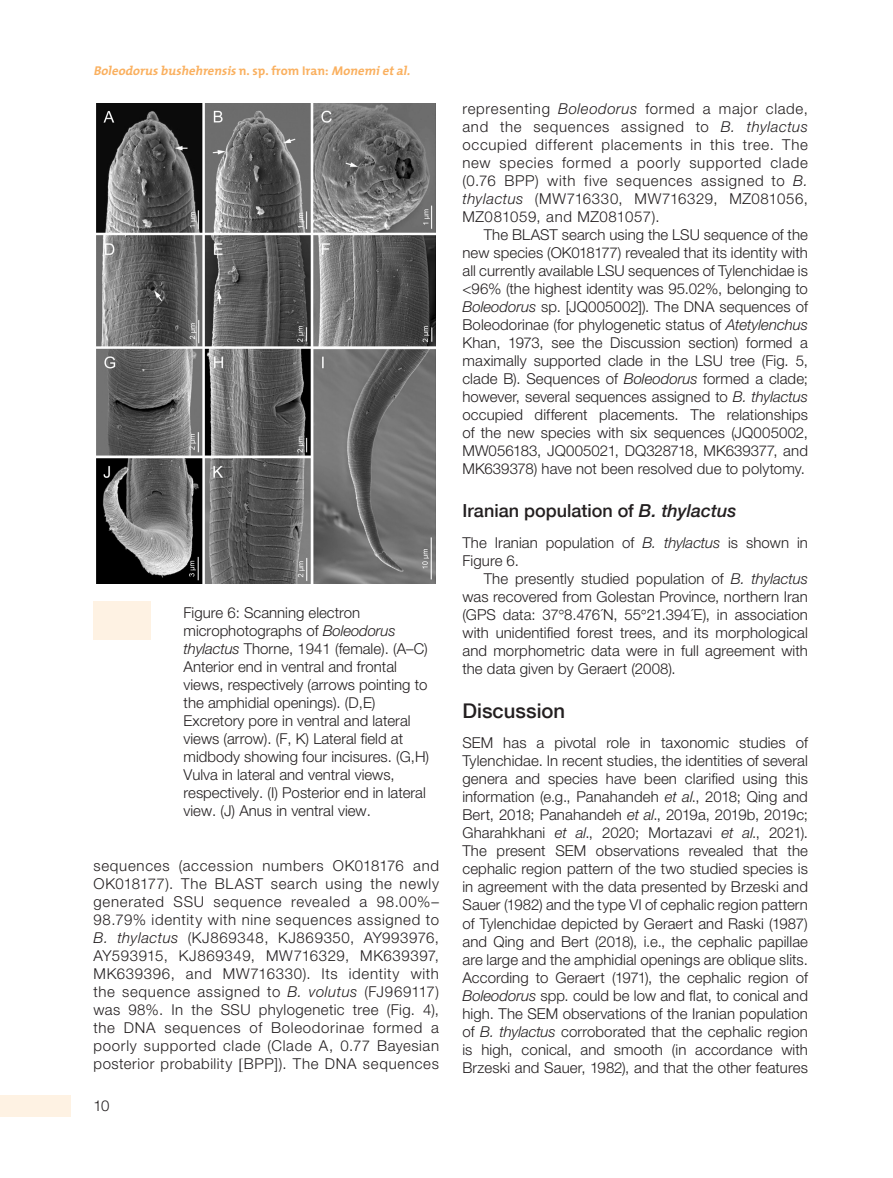
<style>
.page{position:relative;width:893px;height:1178px;background:#fff}
.page>*{position:absolute;margin:0;border:0;box-sizing:border-box;transform-origin:0 0}
.t1{font:500 20.25px "Helvetica Neue LT Com";color:#231f20}
.pSec2ttl{font:500 18px "Helvetica Neue LT Com";color:#231f20}
.Para_noindent{font:300 15px/18px "Helvetica Neue LT Pro";letter-spacing:.015em;color:#231f20;text-align:justify}
.Para_indent{font:300 15px/18px "Helvetica Neue LT Pro";letter-spacing:.005em;color:#231f20;text-align:justify}
.Figure_caption{font:300 15px/18px "Helvetica Neue LT Pro";color:#231f20}
.t2{font:italic 700 12.75px "The Mix";color:#fab05f}
.s1{font-style:normal}
.s2{font-family:"Helvetica Neue LT Std";font-style:italic}
.s3{font-family:"Times New Roman";font-weight:400}
</style>
<div class="page">
<div style="left:0;top:1095px;width:70px;height:21px;background:#fef2e3"></div>
<img style="left:97px;top:104px;width:339px;height:479px">
<div style="left:94px;top:601px;width:57px;height:39px;background:#fef2e3"></div>
<p class="t2" style="left:94px;top:60px;width:322px">Boleodorusbushehrensis<span class="s1">n . s p . fr o m I r a n :</span> Monemietal.</p>
<p class="Figure_caption" style="left:184px;top:603px;width:247px">Figure 6: Scanning electron microphotographs of <span class="s2">Boleodorus thylactus</span> Thorne, 1941 (female). (A–C)<br>Anterior end in ventral and frontal views, respectively (arrows pointing to the amphidial openings). (D,E)<br>Excretory pore in ventral and lateral views (arrow). (F, K) Lateral field at midbody showing four incisures. (G,H)<br>Vulva in lateral and ventral views, respectively. (I) Posterior end in lateral view. (J) Anus in ventral view.</p>
<p class="Para_noindent" style="left:94px;top:856px;width:347px">sequences (accession numbers OK018176 and OK018177). The BLAST search using the newly generated SSU sequence revealed a 98.00%– 98.79% identity with nine sequences assigned to <span class="s2">B. thylactus</span> (KJ869348, KJ869350, AY993976, AY593915, KJ869349, MW716329, MK639397, MK639396, and MW716330). Its identity with the sequence assigned to <span class="s2">B. volutus</span> (FJ969117) was 98%. In the SSU phylogenetic tree (Fig. 4), the DNA sequences of Boleodorinae formed a poorly supported clade (Clade A, 0.77 Bayesian posterior probability <span class="s3">[</span>BPP]). The DNA sequences</p>
<p class="Para_noindent" style="left:94px;top:1096px;width:17px">10</p>
<p class="Para_noindent" style="left:462px;top:100px;width:347px">representing <span class="s2">Boleodorus</span> formed a major clade, and the sequences assigned to <span class="s2">B. thylactus </span>occupied different placements in this tree. The new species formed a poorly supported clade (0.76 BPP) with five sequences assigned to <span class="s2">B. thylactus</span> (MW716330, MW716329, MZ081056, MZ081059, and MZ081057).</p>
<p class="Para_indent" style="left:462px;top:226px;width:347px;text-indent:21px">The BLAST search using the LSU sequence of the new species (OK018177) revealed that its identity with all currently available LSU sequences of Tylenchidae is &lt;96% (the highest identity was 95.02%, belonging to <span class="s2">Boleodorus</span> sp. [JQ005002]). The DNA sequences of Boleodorinae (for phylogenetic status of <span class="s2">Atetylenchus </span>Khan, 1973, see the Discussion section) formed a maximally supported clade in the LSU tree (Fig. 5, clade B). Sequences of <span class="s2">Boleodorus</span> formed a clade; however, several sequences assigned to <span class="s2">B. thylactus </span>occupied different placements. The relationships of the new species with six sequences (JQ005002, MW056183, JQ005021, DQ328718, MK639377, and MK639378) have not been resolved due to polytomy.</p>
<p class="pSec2ttl" style="left:462px;top:500px;width:276px">Iranian population of <span class="s2">B. thylactus</span></p>
<p class="Para_noindent" style="left:462px;top:533px;width:347px">The Iranian population of <span class="s2">B. thylactus</span> is shown in<br>Figure 6.</p>
<p class="Para_indent" style="left:462px;top:569px;width:347px;text-indent:21px">The presently studied population of <span class="s2">B. thylactus </span>was recovered from Golestan Province, northern Iran (GPS data: 37 8.476´N, 55 21.394´E), in association with unidentified forest trees, and its morphological and morphometric data were in full agreement with the data given by Geraert (2008).</p>
<h1 class="t1" style="left:462px;top:698px;width:104px">Discussion</h1>
<p class="Para_noindent" style="left:462px;top:734px;width:347px">SEM has a pivotal role in taxonomic studies of Tylenchidae. In recent studies, the identities of several genera and species have been clarified using this information (e.g., Panahandeh <span class="s2">et al</span>., 2018; Qing and Bert, 2018; Panahandeh <span class="s2">et al</span>., 2019a, 2019b, 2019c; Gharahkhani <span class="s2">et al</span>., 2020; Mortazavi <span class="s2">et al</span>., 2021).<br>The present SEM observations revealed that the cephalic region pattern of the two studied species is in agreement with the data presented by Brzeski and Sauer (1982) and the type VI of cephalic region pattern of Tylenchidae depicted by Geraert and Raski (1987) and Qing and Bert (2018), i.e., the cephalic papillae are large and the amphidial openings are oblique slits.<br>According to Geraert (1971), the cephalic region of <span class="s2">Boleodorus</span> spp. could be low and flat, to conical and high. The SEM observations of the Iranian population of <span class="s2">B. thylactus</span> corroborated that the cephalic region is high, conical, and smooth (in accordance with Brzeski and Sauer, 1982), and that the other features</p>
</div>
